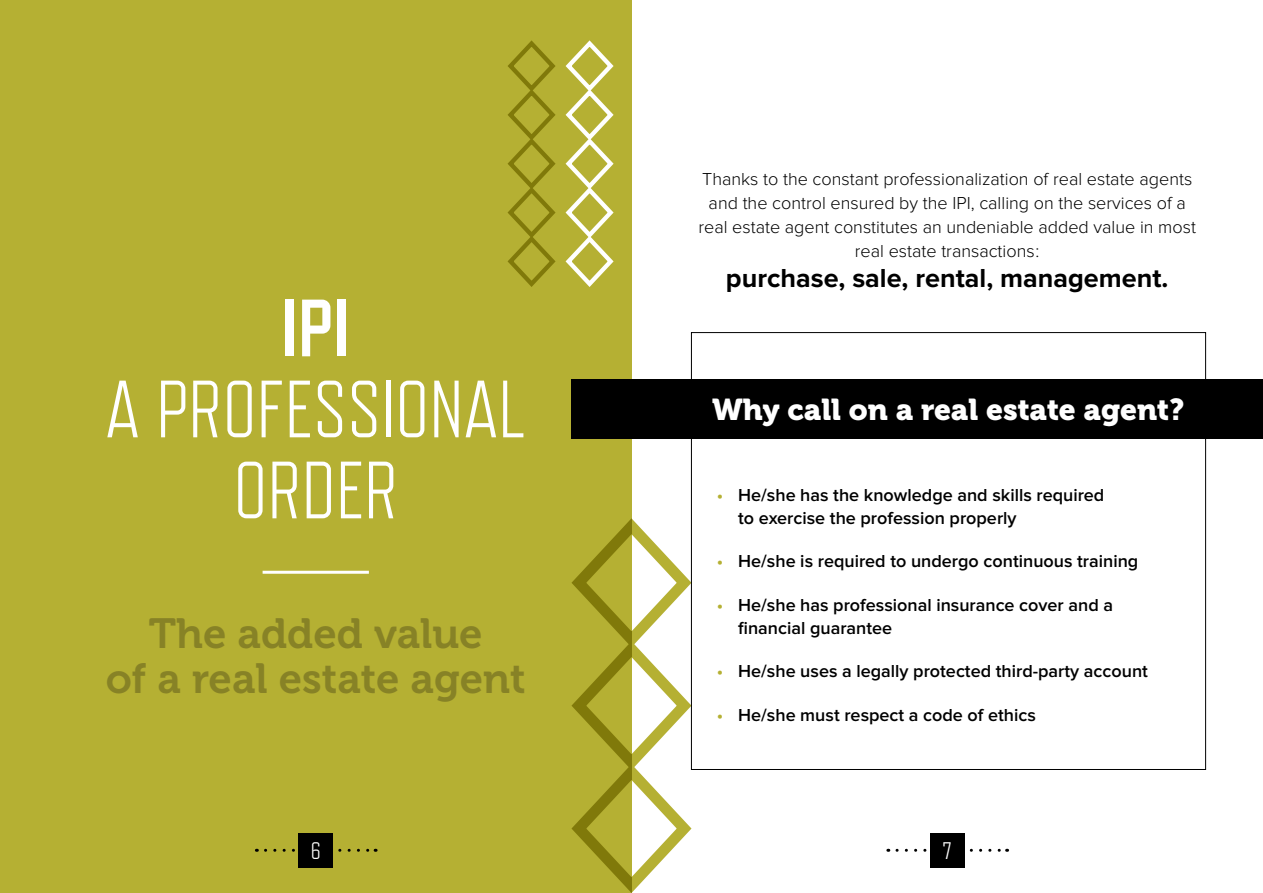
<style>
.page{position:relative;width:1263px;height:893px;background:#fff}
.page>*{position:absolute;margin:0;border:0;box-sizing:border-box;transform-origin:0 0}
.t1{font:300 81px/81px "Refrigerator Deluxe";color:#fff;text-align:center}
.t2{font:700 81px "Refrigerator Deluxe";color:#fff}
.t3{font:42px/45px "Museo 700";color:#878226;text-align:center}
.t4{font:30px "Museo 900";color:#fff}
.t5{font:700 27px "Proxima Nova";color:#000}
.t6{font:300 24px "Refrigerator Deluxe";color:#fff}
.t7{font:600 18px/22.5px "Proxima Nova";color:#000}
.t8{font:300 18px/24px "Proxima Nova";color:#000;text-align:center}
.s1{color:#b5b033}
</style>
<div class="page">
<svg style="left:897px;top:849px;width:110px;height:3px"></svg>
<div style="left:930px;top:833px;width:34px;height:34px;background:#000"></div>
<div style="left:0;top:0;width:631px;height:893px;background:#b5b033"></div>
<svg style="left:265px;top:849px;width:111px;height:3px"></svg>
<div style="left:299px;top:833px;width:34px;height:34px;background:#000"></div>
<svg style="left:507px;top:40px;width:49px;height:247px"></svg>
<svg style="left:565px;top:40px;width:49px;height:247px"></svg>
<hr style="left:263px;top:571px;width:106px;height:3px;background:#fff">
<div style="left:571px;top:379px;width:692px;height:60px;background:#000"></div>
<svg style="left:571px;top:517px;width:122px;height:376px"></svg>
<h1 class="t2" style="left:282px;top:281px;width:69px">IPI</h1>
<h1 class="t1" style="left:105px;top:369px;width:423px">A PROFESSIONAL<br>ORDER</h1>
<h2 class="t3" style="left:106px;top:612px;width:422px">The added value<br>of a real estate agent</h2>
<p class="t8" style="left:698px;top:167px;width:499px">Thanks to the constant professionalization of real estate agents and the control ensured by the IPI, calling on the services of a real estate agent constitutes an undeniable added value in most real estate transactions :</p>
<h3 class="t5" style="left:726px;top:262px;width:444px">purchase, sale, rental, management.</h3>
<h3 class="t4" style="left:712px;top:393px;width:474px">Why call on a real estate agent?</h3>
<p class="t7" style="left:738px;top:484px;width:368px;text-indent:-21px"><span class="s1">•</span> He/she has the knowledge and skills required to exercise the profession properly</p>
<p class="t7" style="left:717px;top:550px;width:423px"><span class="s1">•</span> He/she is required to undergo continuous training</p>
<p class="t7" style="left:738px;top:594px;width:376px;text-indent:-21px"><span class="s1">•</span> He/she has professional insurance cover and a financial guarantee</p>
<p class="t7" style="left:717px;top:660px;width:432px"><span class="s1">•</span> He/she uses a legally protected third-party account</p>
<p class="t7" style="left:717px;top:704px;width:320px"><span class="s1">•</span> He/she must respect a code of ethics</p>
<h3 class="t6" style="left:311px;top:837px;width:12px">6</h3>
<h3 class="t6" style="left:943px;top:837px;width:11px">7</h3>
</div>
